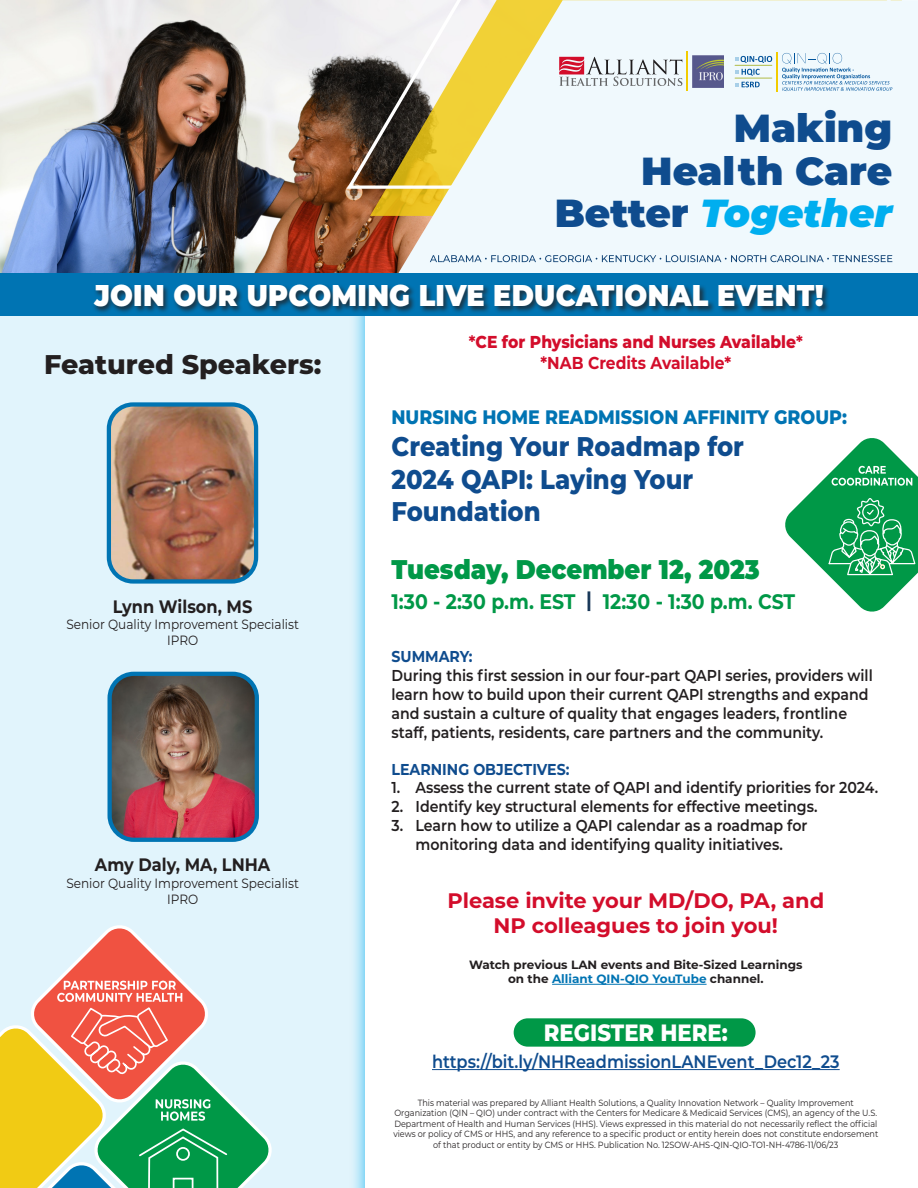
<style>
.page{position:relative;width:918px;height:1188px;background:#fff}
.page>*{position:absolute;margin:0;border:0;box-sizing:border-box;transform-origin:0 0}
.t1{font:900 39.15px/42.2px "Montserrat";color:#0f4c8e;text-align:right}
.t2{font:900 30px "Montserrat";letter-spacing:.01em;color:#fff;scale:.9 1}
.t3{font:800 27px/32.4px "Montserrat";color:#0f4c8e;scale:.9 1}
.t4{font:900 27px "Montserrat";color:#009847;scale:.9 1}
.t5{font:800 27px "Montserrat";color:#231f20}
.t6{font:800 23.55px "Montserrat";color:#fff;scale:.9 1}
.t7{font:700 21px/25.2px "Montserrat";color:#d30d2b;text-align:center}
.t8{font:700 21px "Montserrat";color:#009847;scale:.9 1}
.t9{font:800 19.5px "Montserrat";color:#0074b3;scale:.9 1}
.t10{font:600 18px "Montserrat";color:#0f4c8e;scale:.9 1}
.t11{font:700 18px "Montserrat";color:#231f20;scale:.9 1}
.t12{font:800 17.25px "Montserrat";color:#d30d2b;scale:.9 1}
.t13{font:700 17.25px "Montserrat";color:#d30d2b;scale:.9 1}
.t14{font:600 15.75px/18.9px "Montserrat";color:#231f20;scale:.9 1}
.t15{font:700 15.75px "Montserrat";color:#0f4c8e;scale:.9 1}
.t16{font:13.5px "Montserrat";color:#231f20;scale:.9 1}
.t17{font:700 12px "Montserrat";color:#231f20}
.t18{font:700 12px "Montserrat";color:#0074b3}
.t19{font:9px/10.5px "Montserrat";color:#231f20;text-align:center;scale:.9 1}
.s1{font-style:italic;color:#00aeef}
.s2{font-weight:700}
.s3{color:#183758}
.s4{color:#231f20}
</style>
<div class="page">
<img style="left:0;top:0;width:397px;height:274px">
<svg style="left:344px;top:0;width:53px;height:190px"></svg>
<svg style="left:397px;top:0;width:521px;height:274px;fill:#f0f9fd"></svg>
<svg style="left:430px;top:255px;width:462px;height:7px"></svg>
<div style="left:0;top:312px;width:365px;height:876px;background:#e1f4fc"></div>
<div style="left:514px;top:1018px;width:242px;height:29px;background:#009847;border-radius:14px"></div>
<hr style="left:432px;top:1069px;width:408px;height:1px;background:#0f4c8e">
<svg style="left:354px;top:316px;width:11px;height:872px;background:#b3e5f8"></svg>
<div style="left:0;top:274px;width:918px;height:42px;background:#0074b3"></div>
<svg style="left:0;top:925px;width:272px;height:263px"></svg>
<svg style="left:785px;top:438px;width:133px;height:174px"></svg>
<div style="left:92px;top:283px;width:738px;height:31px;background:#231f20;opacity:.75"></div>
<hr style="left:552px;top:984px;width:155px;height:1px;background:#0074b3">
<hr style="left:687px;top:52px;width:1px;height:39px;background:#f2cc00">
<hr style="left:776px;top:52px;width:2px;height:39px;background:#f2cc00">
<svg style="left:782px;top:53px;width:110px;height:38px"></svg>
<img style="left:692px;top:56px;width:31px;height:31px">
<hr style="left:735px;top:65px;width:37px;height:1px;background:#b1bc46">
<hr style="left:735px;top:78px;width:37px;height:1px;background:#b1bc46">
<svg style="left:735px;top:82px;width:25px;height:5px"></svg>
<svg style="left:735px;top:69px;width:25px;height:7px"></svg>
<svg style="left:735px;top:56px;width:37px;height:7px"></svg>
<svg style="left:559px;top:57px;width:123px;height:29px"></svg>
<img style="left:110px;top:674px;width:144px;height:163px">
<div style="left:108px;top:672px;width:151px;height:170px;border:4px solid #0074b3;border-radius:24px"></div>
<img style="left:112px;top:407px;width:141px;height:172px">
<div style="left:107px;top:402px;width:151px;height:182px;border:4px solid #0074b3;border-radius:24px"></div>
<p class="t1" style="left:555px;top:105px;width:339px">Making<br>Health Care<br>Better <span class="s1">Together</span></p>
<p class="t2" style="left:94px;top:273px;width:812px">JOIN OUR UPCOMING LIVE EDUCATIONAL EVENT!</p>
<p class="t5" style="left:44px;top:345px;width:279px">Featured Speakers:</p>
<p class="t11" style="left:113px;top:593px;width:156px">Lynn Wilson, MS</p>
<p class="t16" style="left:66px;top:615px;width:260px">Senior Quality Improvement Specialist</p>
<p class="t16" style="left:167px;top:631px;width:36px">IPRO</p>
<p class="t11" style="left:95px;top:852px;width:196px">Amy Daly, MA, LNHA</p>
<p class="t16" style="left:66px;top:874px;width:260px">Senior Quality Improvement Specialist</p>
<p class="t16" style="left:167px;top:890px;width:36px">IPRO</p>
<p class="t12" style="left:469px;top:329px;width:373px"><span class="s2">*</span>CE for Physicians and Nurses Available<span class="s2">*</span></p>
<p class="t13" style="left:541px;top:350px;width:213px">*NAB Credits Available*</p>
<p class="t9" style="left:392px;top:403px;width:508px">NURSING HOME READMISSION AFFINITY GROUP:</p>
<p class="t3" style="left:392px;top:429px;width:393px">Creating Your Roadmap for<br>2024 QAPI: Laying Your<br>Foundation</p>
<p class="t4" style="left:392px;top:549px;width:411px">Tuesday, December 12, 2023</p>
<p class="t8" style="left:392px;top:586px;width:450px">1:30 - 2:30 p.m. EST <span class="s3">|</span> 12:30 - 1:30 p.m. CST</p>
<p class="t15" style="left:392px;top:645px;width:92px">SUMMARY:</p>
<p class="t14" style="left:392px;top:665px;width:536px">During this first session in our four-part QAPI series, providers will learn how to build upon their current QAPI strengths and expand and sustain a culture of quality that engages leaders, frontline staff, patients, residents, care partners and the community.</p>
<p class="t15" style="left:392px;top:758px;width:199px">LEARNING OBJECTIVES:</p>
<p class="t14" style="left:392px;top:778px;width:542px">1. Assess the current state of QAPI and identify priorities for 2024.</p>
<p class="t14" style="left:392px;top:797px;width:475px">2. Identify key structural elements for effective meetings.</p>
<p class="t14" style="left:392px;top:816px;width:464px;text-align:center">3. Learn how to utilize a QAPI calendar as a roadmap for monitoring data and identifying quality initiatives.</p>
<p class="t7" style="left:447px;top:887px;width:378px">Please invite your MD/DO, PA, and<br>NP colleagues to join you!</p>
<p class="t17" style="left:469px;top:956px;width:335px">Watch previous LAN events and Bite-Sized Learnings</p>
<p class="t18" style="left:508px;top:970px;width:257px"><span class="s4">on the</span> Alliant QIN-QIO YouTube <span class="s4">channel.</span></p>
<p class="t6" style="left:544px;top:1016px;width:206px">REGISTER HERE:</p>
<p class="t10" style="left:432px;top:1049px;width:454px">https://bit.ly/NHReadmissionLANEvent_Dec12_23</p>
<p class="t19" style="left:393px;top:1097px;width:540px">This material was prepared by Alliant Health Solutions, a Quality Innovation Network – Quality Improvement Organization (QIN – QIO) under contract with the Centers for Medicare &amp; Medicaid Services (CMS), an agency of the U.S.<br>Department of Health and Human Services (HHS). Views expressed in this material do not necessarily reflect the official views or policy of CMS or HHS, and any reference to a specific product or entity herein does not constitute endorsement of that product or entity by CMS or HHS. Publication No. 12SOW-AHS-QIN-QIO-TO1-NH-4786-11/06/23</p>
</div>
